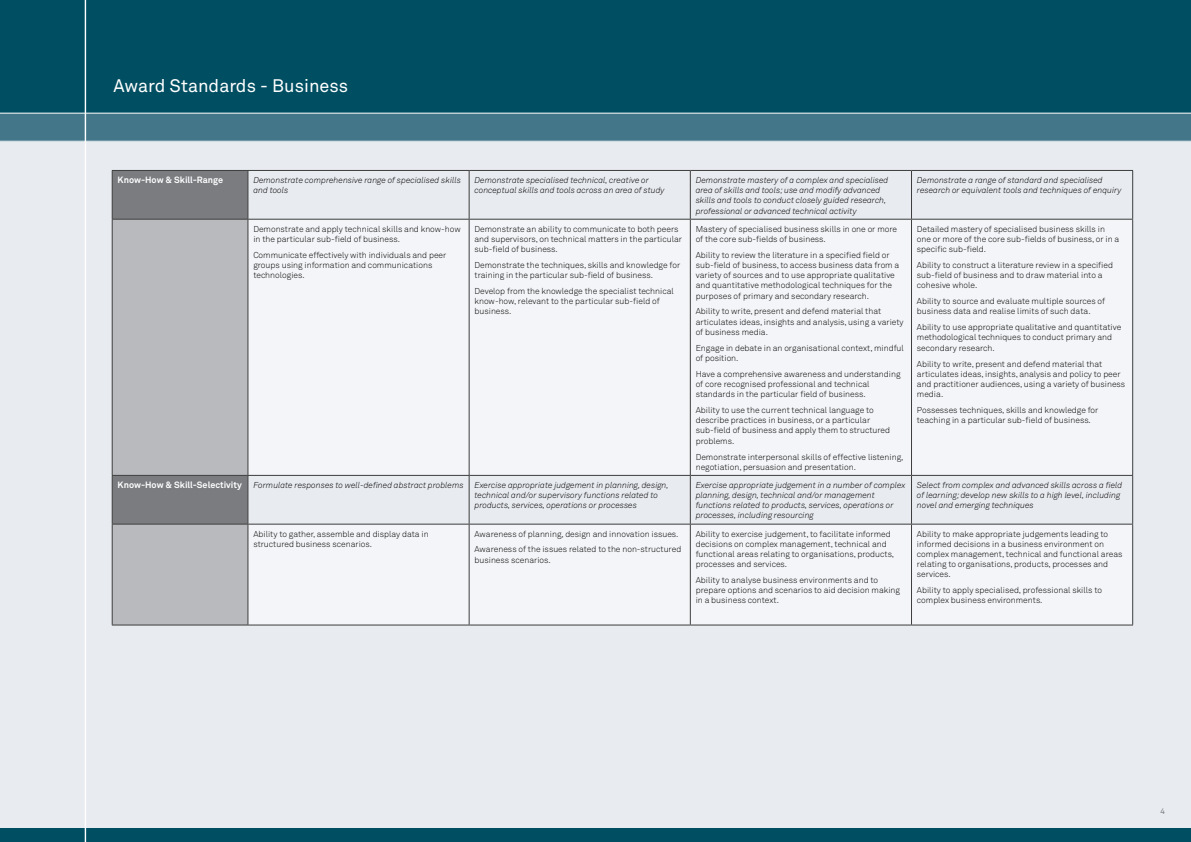
<style>
.page{position:relative;width:1191px;height:842px;background:#fff}
.page>*{position:absolute;margin:0;border:0;box-sizing:border-box;transform-origin:0 0}
.t1{font:18px "Akkurat";color:#fff}
.t2{font:700 9px "Akkurat";color:#fff}
.t3{font:300 8.5px/10.2px "Akkurat";color:#000}
.t4{font:italic 300 8.5px/10.2px "Akkurat";color:#000}
.t5{font:8px "Akkurat";color:#7a7c80}
</style>
<div class="page">
<div style="left:0;top:128px;width:1191px;height:714px;background:#e8ebf0"></div>
<div style="left:0;top:0;width:1191px;height:114px;background:#004e62"></div>
<div style="left:0;top:113px;width:1191px;height:28px;background:#447689"></div>
<div style="left:0;top:828px;width:1191px;height:14px;background:#004e62"></div>
<hr style="left:85px;top:0;width:1px;height:842px;background:#fff">
<hr style="left:0;top:113px;width:1191px;height:1px;background:#fff">
<hr style="left:0;top:141px;width:1191px;height:1px;background:#fff">
<div style="left:113px;top:171px;width:135px;height:48px;background:#7a7c80"></div>
<svg style="left:249px;top:171px;width:883px;height:48px"></svg>
<svg style="left:113px;top:220px;width:135px;height:405px;background:#b0b1b5"></svg>
<div style="left:249px;top:220px;width:883px;height:405px;background:#f4f5f8"></div>
<svg style="left:249px;top:476px;width:883px;height:48px"></svg>
<hr style="left:469px;top:524px;width:1px;height:101px;background:#3c3d3c">
<hr style="left:690px;top:524px;width:1px;height:101px;background:#3c3d3c">
<hr style="left:911px;top:524px;width:1px;height:101px;background:#3c3d3c">
<hr style="left:1132px;top:524px;width:1px;height:101px;background:#3c3d3c">
<hr style="left:248px;top:219px;width:221px;height:1px;background:#3c3d3c">
<hr style="left:469px;top:219px;width:221px;height:1px;background:#3c3d3c">
<hr style="left:469px;top:220px;width:1px;height:255px;background:#3c3d3c">
<hr style="left:690px;top:219px;width:221px;height:1px;background:#3c3d3c">
<hr style="left:690px;top:220px;width:1px;height:255px;background:#3c3d3c">
<hr style="left:911px;top:219px;width:222px;height:1px;background:#3c3d3c">
<hr style="left:911px;top:220px;width:1px;height:255px;background:#3c3d3c">
<hr style="left:1132px;top:220px;width:1px;height:255px;background:#3c3d3c">
<hr style="left:248px;top:475px;width:221px;height:1px;background:#3c3d3c">
<hr style="left:248px;top:524px;width:221px;height:1px;background:#3c3d3c">
<hr style="left:469px;top:475px;width:221px;height:1px;background:#3c3d3c">
<hr style="left:469px;top:476px;width:1px;height:48px;background:#3c3d3c">
<hr style="left:469px;top:524px;width:221px;height:1px;background:#3c3d3c">
<hr style="left:690px;top:475px;width:221px;height:1px;background:#3c3d3c">
<hr style="left:690px;top:476px;width:1px;height:48px;background:#3c3d3c">
<hr style="left:690px;top:524px;width:221px;height:1px;background:#3c3d3c">
<hr style="left:911px;top:475px;width:222px;height:1px;background:#3c3d3c">
<hr style="left:911px;top:476px;width:1px;height:48px;background:#3c3d3c">
<hr style="left:1132px;top:476px;width:1px;height:48px;background:#3c3d3c">
<hr style="left:911px;top:524px;width:222px;height:1px;background:#3c3d3c">
<hr style="left:248px;top:170px;width:221px;height:1px;background:#3c3d3c">
<hr style="left:469px;top:170px;width:221px;height:1px;background:#3c3d3c">
<hr style="left:469px;top:171px;width:1px;height:48px;background:#3c3d3c">
<hr style="left:690px;top:170px;width:221px;height:1px;background:#3c3d3c">
<hr style="left:690px;top:171px;width:1px;height:48px;background:#3c3d3c">
<hr style="left:911px;top:170px;width:222px;height:1px;background:#3c3d3c">
<hr style="left:911px;top:171px;width:1px;height:48px;background:#3c3d3c">
<hr style="left:1132px;top:171px;width:1px;height:48px;background:#3c3d3c">
<hr style="left:248px;top:625px;width:221px;height:1px;background:#3c3d3c">
<hr style="left:469px;top:625px;width:221px;height:1px;background:#3c3d3c">
<hr style="left:690px;top:625px;width:221px;height:1px;background:#3c3d3c">
<hr style="left:911px;top:625px;width:222px;height:1px;background:#3c3d3c">
<hr style="left:112px;top:170px;width:136px;height:1px;background:#3c3d3c">
<hr style="left:112px;top:171px;width:1px;height:48px;background:#3c3d3c">
<hr style="left:248px;top:171px;width:1px;height:48px;background:#3c3d3c">
<hr style="left:112px;top:219px;width:136px;height:1px;background:#3c3d3c">
<hr style="left:112px;top:220px;width:1px;height:255px;background:#3c3d3c">
<hr style="left:248px;top:220px;width:1px;height:255px;background:#3c3d3c">
<hr style="left:112px;top:475px;width:136px;height:1px;background:#3c3d3c">
<hr style="left:112px;top:476px;width:1px;height:48px;background:#3c3d3c">
<hr style="left:248px;top:476px;width:1px;height:48px;background:#3c3d3c">
<hr style="left:112px;top:524px;width:136px;height:1px;background:#3c3d3c">
<hr style="left:112px;top:524px;width:1px;height:101px;background:#3c3d3c">
<hr style="left:248px;top:524px;width:1px;height:101px;background:#3c3d3c">
<hr style="left:112px;top:625px;width:136px;height:1px;background:#3c3d3c">
<h1 class="t1" style="left:113px;top:75px;width:236px">Award Standards - Business</h1>
<p class="t2" style="left:118px;top:174px;width:107px">Know-How &amp; Skill-Range</p>
<p class="t4" style="left:253px;top:175px;width:209px">Demonstrate comprehensive range of specialised skills and tools</p>
<p class="t4" style="left:474px;top:175px;width:192px">Demonstrate specialised technical, creative or conceptual skills and tools across an area of study</p>
<p class="t4" style="left:695px;top:175px;width:194px">Demonstrate mastery of a complex and specialised area of skills and tools; use and modify advanced skills and tools to conduct closely guided research, professional or advanced technical activity</p>
<p class="t4" style="left:917px;top:175px;width:206px">Demonstrate a range of standard and specialised research or equivalent tools and techniques of enquiry</p>
<p class="t3" style="left:253px;top:223px;width:209px">Demonstrate and apply technical skills and know-how in the particular sub-field of business.</p>
<p class="t3" style="left:253px;top:249px;width:195px">Communicate effectively with individuals and peer groups using information and communications technologies.</p>
<p class="t3" style="left:695px;top:223px;width:203px">Mastery of specialised business skills in one or more of the core sub-fields of business.</p>
<p class="t3" style="left:695px;top:249px;width:205px">Ability to review the literature in a specified field or sub-field of business, to access business data from a variety of sources and to use appropriate qualitative and quantitative methodological techniques for the purposes of primary and secondary research.</p>
<p class="t3" style="left:695px;top:306px;width:209px">Ability to write, present and defend material that articulates ideas, insights and analysis, using a variety of business media.</p>
<p class="t3" style="left:695px;top:342px;width:210px">Engage in debate in an organisational context, mindful of position.</p>
<p class="t3" style="left:695px;top:368px;width:206px">Have a comprehensive awareness and understanding of core recognised professional and technical standards in the particular field of business.</p>
<p class="t3" style="left:695px;top:405px;width:196px">Ability to use the current technical language to describe practices in business, or a particular sub-field of business and apply them to structured problems.</p>
<p class="t3" style="left:695px;top:451px;width:209px">Demonstrate interpersonal skills of effective listening, negotiation, persuasion and presentation.</p>
<p class="t3" style="left:917px;top:223px;width:204px">Detailed mastery of specialised business skills in one or more of the core sub-fields of business, or in a specific sub-field.</p>
<p class="t3" style="left:917px;top:260px;width:198px">Ability to construct a literature review in a specified sub-field of business and to draw material into a cohesive whole.</p>
<p class="t3" style="left:917px;top:296px;width:190px">Ability to source and evaluate multiple sources of business data and realise limits of such data.</p>
<p class="t3" style="left:917px;top:322px;width:206px">Ability to use appropriate qualitative and quantitative methodological techniques to conduct primary and secondary research.</p>
<p class="t3" style="left:917px;top:358px;width:210px">Ability to write, present and defend material that articulates ideas, insights, analysis and policy to peer and practitioner audiences, using a variety of business media.</p>
<p class="t3" style="left:917px;top:405px;width:183px">Possesses techniques, skills and knowledge for teaching in a particular sub-field of business.</p>
<p class="t3" style="left:474px;top:223px;width:209px">Demonstrate an ability to communicate to both peers and supervisors, on technical matters in the particular sub-field of business.</p>
<p class="t3" style="left:474px;top:260px;width:207px">Demonstrate the techniques, skills and knowledge for training in the particular sub-field of business.</p>
<p class="t3" style="left:474px;top:286px;width:201px">Develop from the knowledge the specialist technical know-how, relevant to the particular sub-field of business.</p>
<p class="t2" style="left:118px;top:479px;width:126px">Know-How &amp; Skill-Selectivity</p>
<p class="t4" style="left:253px;top:480px;width:212px">Formulate responses to well-defined abstract problems</p>
<p class="t4" style="left:474px;top:480px;width:196px">Exercise appropriate judgement in planning, design, technical and/or supervisory functions related to products, services, operations or processes</p>
<p class="t4" style="left:695px;top:480px;width:211px">Exercise appropriate judgement in a number of complex planning, design, technical and/or management functions related to products, services, operations or processes, including resourcing</p>
<p class="t4" style="left:917px;top:480px;width:207px">Select from complex and advanced skills across a field of learning; develop new skills to a high level, including novel and emerging techniques</p>
<p class="t3" style="left:253px;top:528px;width:177px">Ability to gather, assemble and display data in structured business scenarios.</p>
<p class="t3" style="left:474px;top:525px;width:208px;line-height:15.9px">Awareness of planning, design and innovation issues.<br>Awareness of the issues related to the non-structured</p>
<p class="t3" style="left:474px;top:554px;width:78px">business scenarios.</p>
<p class="t3" style="left:695px;top:528px;width:200px">Ability to exercise judgement, to facilitate informed decisions on complex management, technical and functional areas relating to organisations, products, processes and services.</p>
<p class="t3" style="left:695px;top:575px;width:206px">Ability to analyse business environments and to prepare options and scenarios to aid decision making in a business context.</p>
<p class="t3" style="left:917px;top:528px;width:207px">Ability to make appropriate judgements leading to informed decisions in a business environment on complex management, technical and functional areas relating to organisations, products, processes and services.</p>
<p class="t3" style="left:917px;top:585px;width:187px">Ability to apply specialised, professional skills to complex business environments.</p>
<p class="t5" style="left:1160px;top:806px;width:6px">4</p>
</div>
